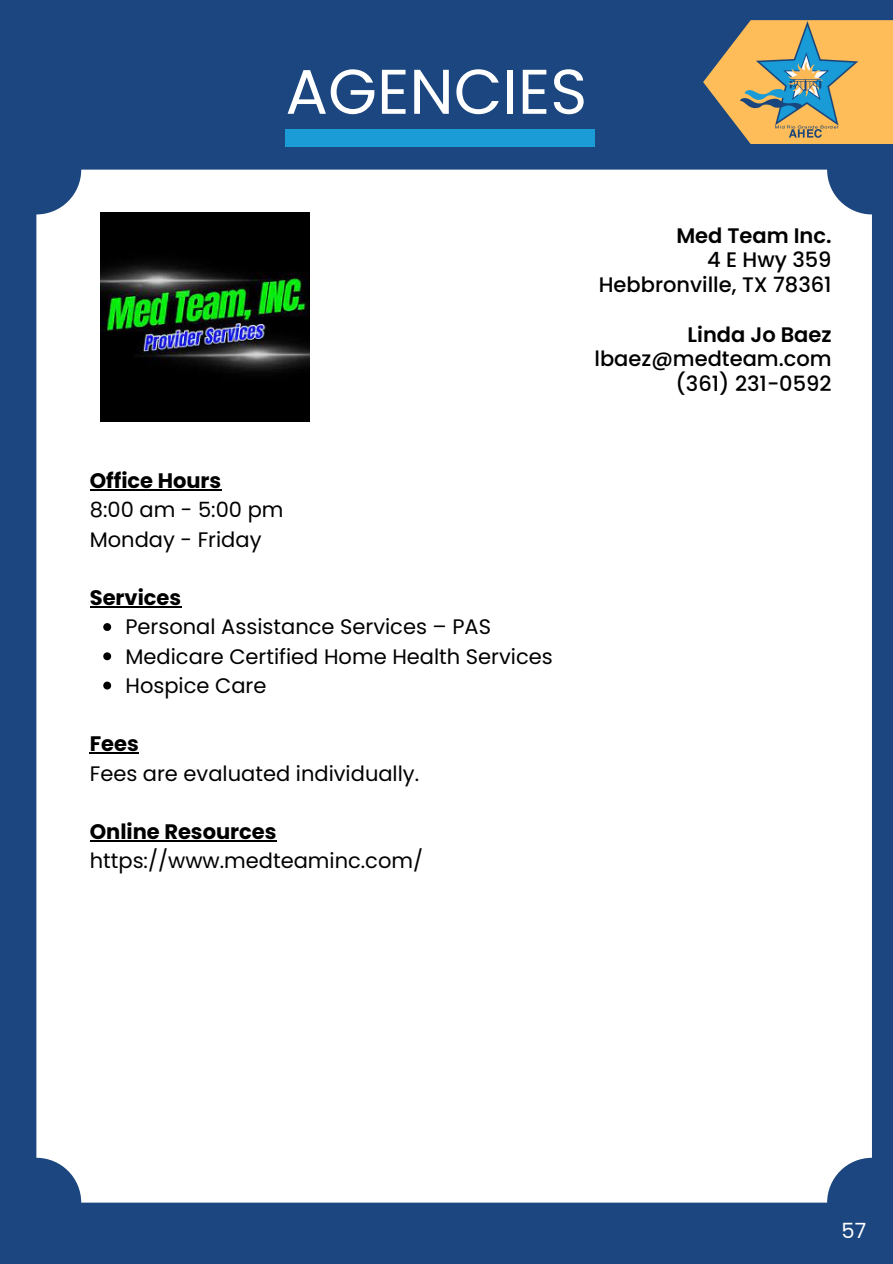
<style>
.page{position:relative;width:893px;height:1264px;background:#fff}
.page>*{position:absolute;margin:0;border:0;box-sizing:border-box;transform-origin:0 0}
.t1{font:63px "Poppins";color:#fff}
.t2{font:21px "Poppins";color:#000}
.t3{font:500 21px/24.8px "Poppins";color:#000;text-align:right}
.t4{font:700 21px "Poppins";color:#000}
.t5{font:21px "Poppins";color:#fff}
.s1{font-weight:600}
</style>
<div class="page">
<div style="left:0;top:0;width:892px;height:1263px;background:#1b467f"></div>
<div style="left:285px;top:130px;width:309px;height:17px;background:#1b9cd7"></div>
<div style="left:36px;top:170px;width:835px;height:1032px;background:#fff;border-radius:45px"></div>
<hr style="left:90px;top:489px;width:131px;height:1px;background:#000">
<hr style="left:90px;top:606px;width:91px;height:1px;background:#000">
<svg style="left:103px;top:623px;width:8px;height:8px"></svg>
<svg style="left:103px;top:652px;width:8px;height:8px"></svg>
<svg style="left:103px;top:681px;width:8px;height:8px"></svg>
<hr style="left:90px;top:752px;width:49px;height:1px;background:#000">
<hr style="left:90px;top:840px;width:186px;height:1px;background:#000">
<svg style="left:703px;top:20px;width:189px;height:124px"></svg>
<img style="left:737px;top:20px;width:122px;height:119px">
<img style="left:100px;top:212px;width:210px;height:210px">
<p class="t1" style="left:285px;top:48px;width:303px">AGENCIES</p>
<h1 class="t4" style="left:90px;top:466px;width:133px">Office Hours</h1>
<p class="t2" style="left:90px;top:495px;width:195px">8:00 am - 5:00 pm</p>
<p class="t2" style="left:90px;top:524px;width:173px">Monday - Friday</p>
<h2 class="t4" style="left:90px;top:583px;width:93px">Services</h2>
<h2 class="t2" style="left:125px;top:612px;width:367px">Personal Assistance Services – PAS</h2>
<p class="t2" style="left:125px;top:641px;width:429px">Medicare Certified Home Health Services</p>
<p class="t2" style="left:125px;top:670px;width:142px">Hospice Care</p>
<p class="t4" style="left:90px;top:729px;width:51px">Fees</p>
<h2 class="t2" style="left:90px;top:758px;width:331px">Fees are evaluated individually.</h2>
<p class="t4" style="left:90px;top:817px;width:188px">Online Resources</p>
<p class="t2" style="left:90px;top:846px;width:335px">https://www.medteaminc.com/</p>
<p class="t3" style="left:598px;top:223px;width:234px"><span class="s1">Med Team Inc.<br></span>4 E Hwy 359<br>Hebbronville, TX 78361</p>
<p class="t3" style="left:594px;top:322px;width:238px"><span class="s1">Linda Jo Baez </span>lbaez@medteam.com (361) 231-0592</p>
<p class="t5" style="left:841px;top:1215px;width:26px">57</p>
</div>
